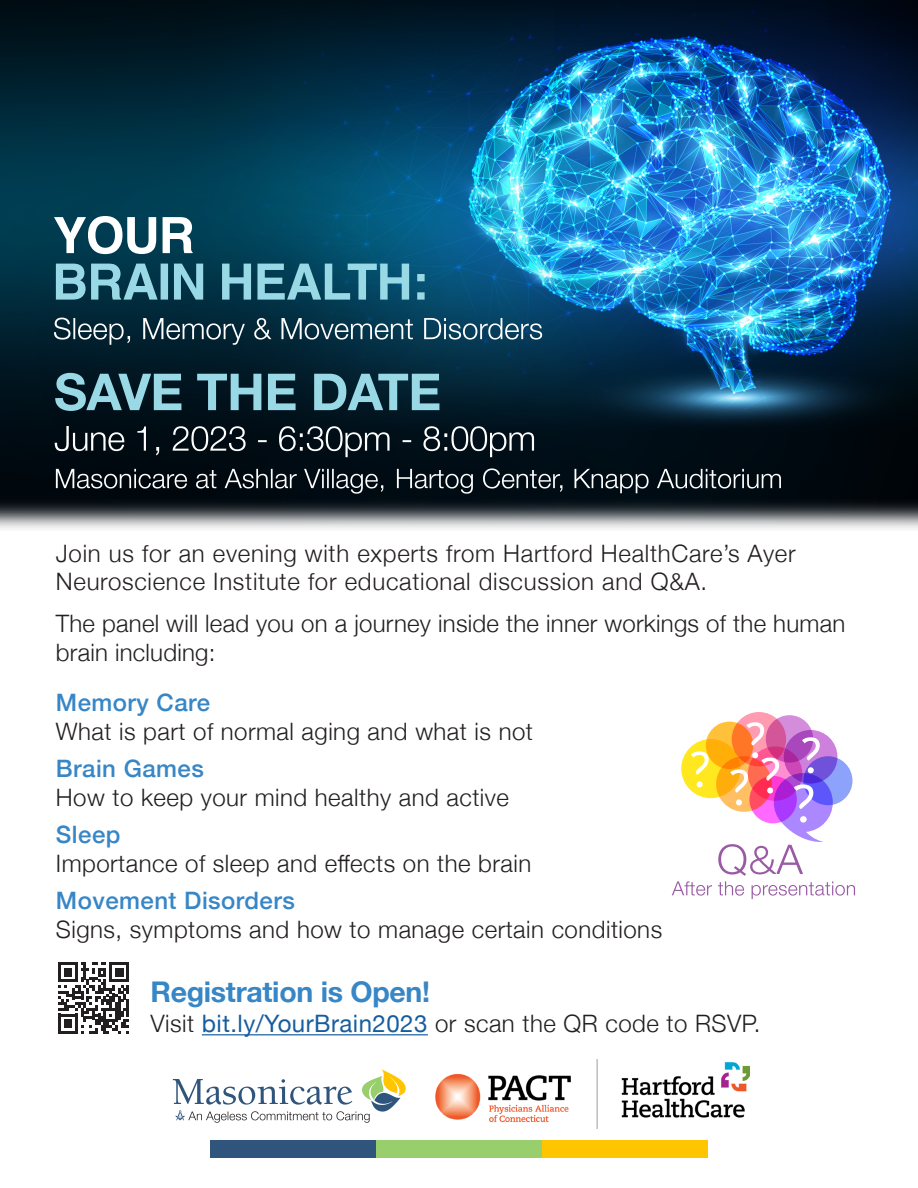
<style>
.page{position:relative;width:918px;height:1188px;background:#fff}
.page>*{position:absolute;margin:0;border:0;box-sizing:border-box;transform-origin:0 0}
.t1{font:700 28.5px "Helvetica Neue";letter-spacing:-.01em;color:#3786c6}
.t2{font:300 24px/28.5px "Helvetica Neue";letter-spacing:.02em;color:#231f20}
.t3{font:500 24px "Helvetica Neue";letter-spacing:.02em;color:#3786c6}
.s1{font-weight:400;color:#175d9e}
</style>
<div class="page">
<img style="left:0;top:0;width:918px;height:529px">
<hr style="left:202px;top:1034px;width:226px;height:1px;background:#175d9e">
<div style="left:211px;top:1140px;width:165px;height:18px;background:#30557c"></div>
<div style="left:376px;top:1140px;width:166px;height:18px;background:#98ce6c"></div>
<div style="left:542px;top:1140px;width:165px;height:18px;background:#ffc500"></div>
<svg style="left:56px;top:468px;width:725px;height:26px;background:#2c353b"></svg>
<svg style="left:55px;top:426px;width:479px;height:31px;background:#29343b"></svg>
<svg style="left:55px;top:373px;width:384px;height:38px;background:#466f7b"></svg>
<svg style="left:173px;top:1070px;width:233px;height:53px"></svg>
<img style="left:435px;top:1059px;width:315px;height:69px">
<div style="left:766px;top:715px;width:47px;height:48px;background:#d38ddb;border-radius:50%"></div>
<div style="left:732px;top:712px;width:54px;height:54px;background:#ff9cb1;border-radius:50%"></div>
<svg style="left:672px;top:722px;width:183px;height:177px"></svg>
<svg style="left:54px;top:216px;width:139px;height:38px"></svg>
<svg style="left:56px;top:264px;width:369px;height:36px;background:#498597"></svg>
<svg style="left:54px;top:318px;width:488px;height:27px;background:#305465"></svg>
<svg style="left:58px;top:962px;width:71px;height:72px"></svg>
<p class="t2" style="left:56px;top:537px;width:741px">Join us for an evening with experts from Hartford HealthCare’s Ayer<br>Neuroscience Institute for educational discussion and Q&amp;A.</p>
<p class="t2" style="left:56px;top:608px;width:791px">The panel will lead you on a journey inside the inner workings of the human brain including:</p>
<p class="t3" style="left:56px;top:684px;width:156px">Memory Care</p>
<p class="t2" style="left:56px;top:715px;width:479px">What is part of normal aging and what is not</p>
<p class="t3" style="left:56px;top:750px;width:149px">Brain Games</p>
<p class="t2" style="left:56px;top:781px;width:455px">How to keep your mind healthy and active</p>
<p class="t3" style="left:56px;top:816px;width:66px">Sleep</p>
<p class="t2" style="left:56px;top:847px;width:477px">Importance of sleep and effects on the brain</p>
<p class="t3" style="left:56px;top:882px;width:240px">Movement Disorders</p>
<p class="t2" style="left:56px;top:913px;width:608px">Signs, symptoms and how to manage certain conditions</p>
<p class="t1" style="left:150px;top:970px;width:281px">Registration is Open!</p>
<p class="t2" style="left:150px;top:1008px;width:612px">Visit <span class="s1">bit.ly/YourBrain2023</span> or scan the QR code to RSVP.</p>
</div>
